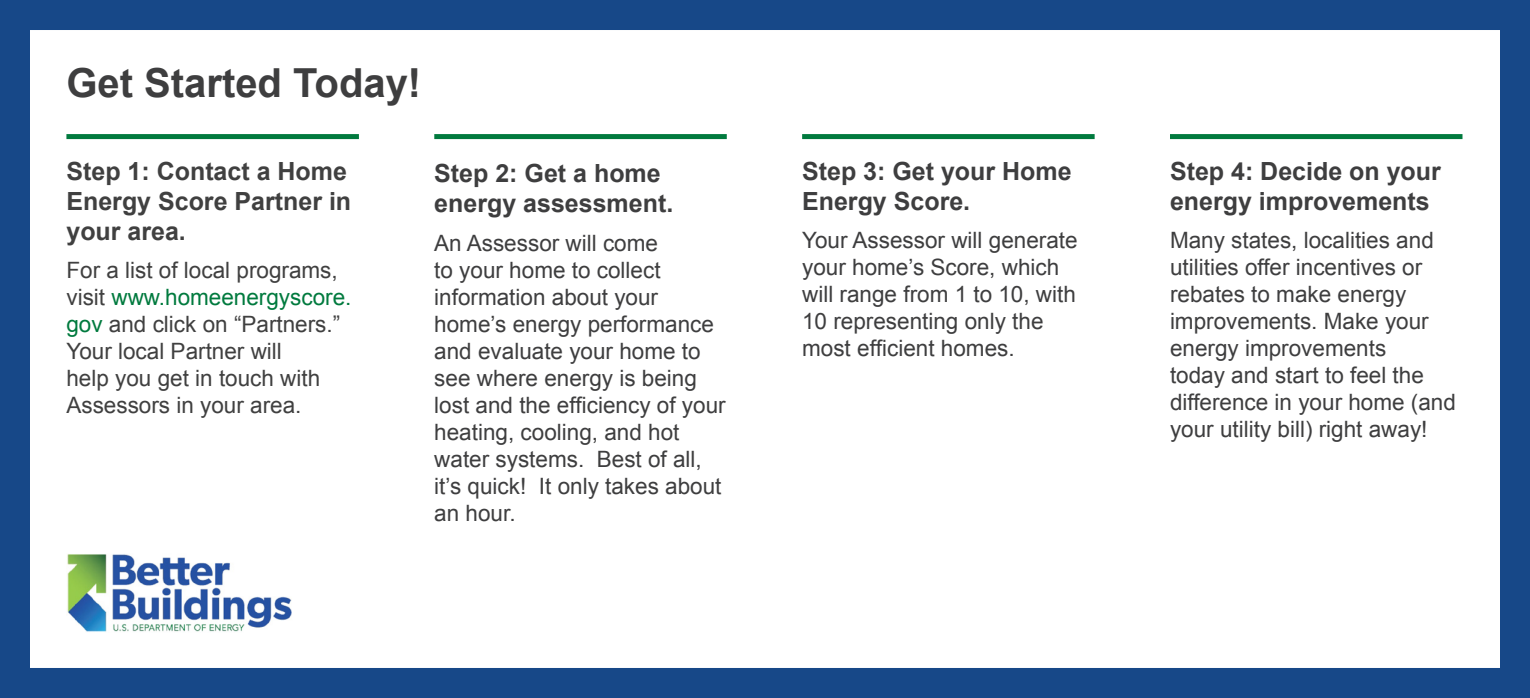
<style>
.page{position:relative;width:1530px;height:698px;background:#fff}
.page>*{position:absolute;margin:0;border:0;box-sizing:border-box;transform-origin:0 0}
.t1{font:700 40px "Arial";color:#3e3e3f}
.t2{font:700 25px/30px "Arial";color:#3e3e3f}
.t3{font:700 25px/30px "Arial";color:#404040}
.t4{font:22.5px/27px "Arial";color:#3e3e3f}
.t5{font:22.5px/27px "Arial";color:#404040}
.s1{color:#017a3e}
</style>
<div class="page">
<div style="left:66px;top:134px;width:293px;height:5px;background:#017a3e"></div>
<div style="left:434px;top:134px;width:293px;height:5px;background:#017a3e"></div>
<div style="left:802px;top:134px;width:293px;height:5px;background:#017a3e"></div>
<div style="left:1170px;top:134px;width:292px;height:5px;background:#017a3e"></div>
<img style="left:67px;top:554px;width:225px;height:78px">
<div style="left:0;top:0;width:1530px;height:698px;border:30px solid #174888"></div>
<p class="t1" style="left:66px;top:56px;width:356px">Get Started Today!</p>
<p class="t3" style="left:66px;top:157px;width:286px">Step 1: Contact a Home<br>Energy Score Partner in your area.</p>
<p class="t5" style="left:66px;top:257px;width:287px">For a list of local programs, visit <span class="s1">www.homeenergyscore. gov</span> and click on “Partners.”<br>Your local Partner will<br>help you get in touch with<br>Assessors in your area.</p>
<p class="t2" style="left:434px;top:159px;width:241px">Step 2: Get a home energy assessment.</p>
<p class="t4" style="left:434px;top:229px;width:293px">An Assessor will come<br>to your home to collect information about your home’s energy performance and evaluate your home to see where energy is being lost and the efficiency of your heating, cooling, and hot water systems. Best of all, it’s quick! It only takes about an hour.</p>
<p class="t2" style="left:802px;top:157px;width:271px">Step 3: Get your Home<br>Energy Score.</p>
<p class="t4" style="left:802px;top:227px;width:277px">Your Assessor will generate your home’s Score, which will range from 1 to 10, with<br>10 representing only the most efficient homes.</p>
<p class="t2" style="left:1170px;top:157px;width:272px">Step 4: Decide on your energy improvements</p>
<p class="t4" style="left:1170px;top:227px;width:287px">Many states, localities and utilities offer incentives or rebates to make energy improvements. Make your energy improvements<br>today and start to feel the difference in your home (and your utility bill) right away!</p>
</div>
